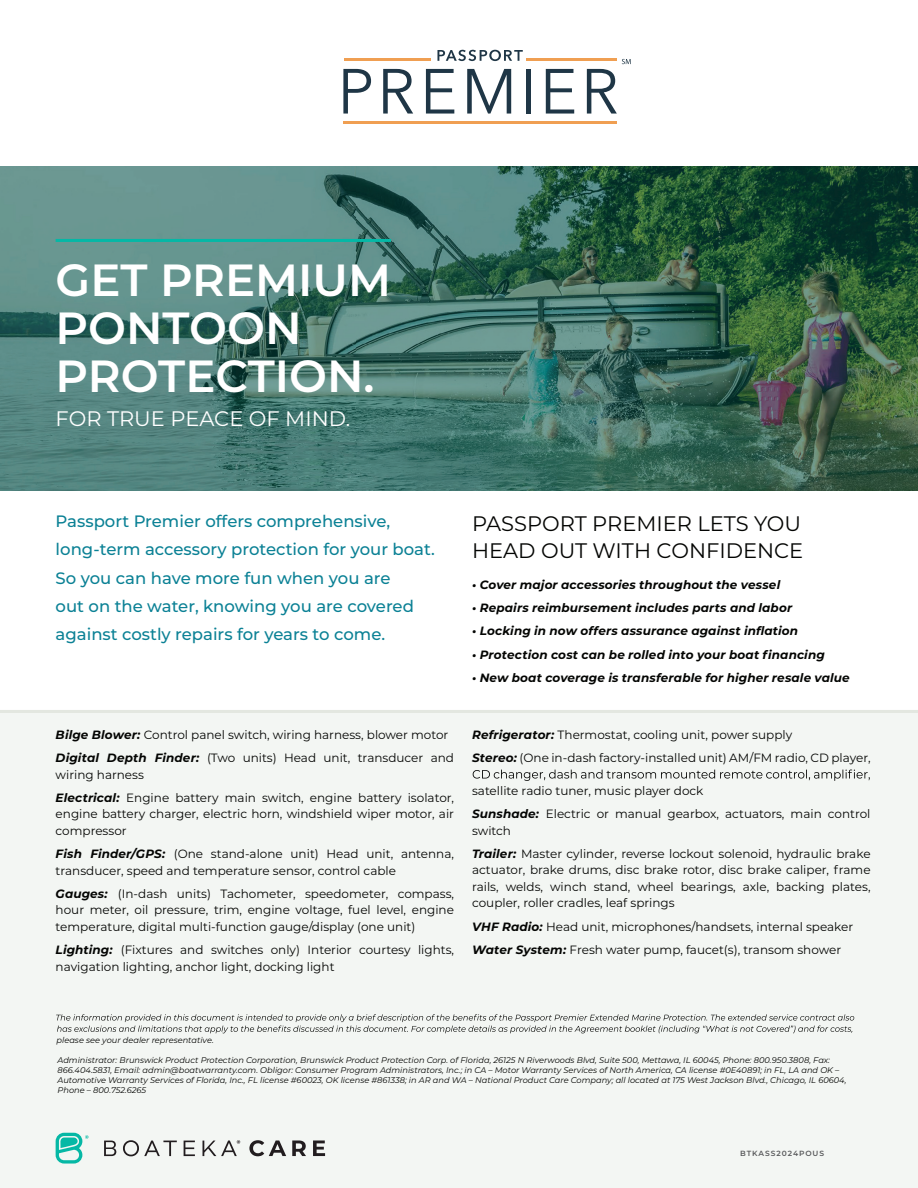
<style>
.page{position:relative;width:918px;height:1188px;background:#fff}
.page>*{position:absolute;margin:0;border:0;box-sizing:border-box;transform-origin:0 0}
.t1{font:600 45px/48px "Montserrat";color:#fff}
.t2{font:21px/27px "Montserrat";color:#040503}
.t3{font:21px "Montserrat";color:#fff}
.t4{font:500 16.5px/28.5px "Montserrat";color:#0b8195}
.t5{font:12px/16.5px "Montserrat";color:#040503}
.t6{font:italic 700 12px "Montserrat";letter-spacing:.01em;color:#040503}
.t7{font:italic 8.25px/9.9px "Montserrat";color:#040503}
.t8{font:600 7.5px "Montserrat";letter-spacing:.125em;color:#58595b}
.s1{font-weight:700;font-style:italic}
</style>
<div class="page">
<div style="left:0;top:713px;width:918px;height:475px;background:#f3f6f3"></div>
<img style="left:0;top:166px;width:918px;height:324px">
<hr style="left:0;top:710px;width:918px;height:3px;background:#e3e7e0">
<hr style="left:56px;top:239px;width:335px;height:3px;background:#04b8a6">
<svg style="left:104px;top:1141px;width:12px;height:15px"></svg>
<svg style="left:123px;top:1140px;width:54px;height:16px"></svg>
<svg style="left:184px;top:1141px;width:11px;height:15px"></svg>
<svg style="left:203px;top:1140px;width:37px;height:16px"></svg>
<svg style="left:56px;top:1133px;width:32px;height:31px"></svg>
<svg style="left:249px;top:1140px;width:37px;height:16px"></svg>
<svg style="left:292px;top:1140px;width:14px;height:16px"></svg>
<svg style="left:313px;top:1140px;width:12px;height:16px"></svg>
<svg style="left:473px;top:770px;width:397px;height:11px"></svg>
<svg style="left:56px;top:1014px;width:798px;height:19px"></svg>
<hr style="left:526px;top:59px;width:91px;height:2px;background:#f09f52">
<hr style="left:344px;top:59px;width:87px;height:2px;background:#f09f52">
<hr style="left:343px;top:122px;width:274px;height:2px;background:#f09f52">
<svg style="left:343px;top:69px;width:28px;height:45px"></svg>
<svg style="left:383px;top:69px;width:30px;height:45px"></svg>
<svg style="left:426px;top:69px;width:28px;height:45px"></svg>
<svg style="left:467px;top:69px;width:44px;height:45px"></svg>
<hr style="left:527px;top:69px;width:4px;height:45px;background:#1f3646">
<svg style="left:546px;top:69px;width:28px;height:45px"></svg>
<svg style="left:587px;top:59px;width:44px;height:55px"></svg>
<svg style="left:437px;top:50px;width:86px;height:11px"></svg>
<h1 class="t1" style="left:56px;top:254px;width:337px">GET PREMIUM<br>PONTOON<br>PROTECTION.</h1>
<h2 class="t3" style="left:56px;top:404px;width:296px">FOR TRUE PEACE OF MIND.</h2>
<h3 class="t4" style="left:56px;top:506px;width:381px">Passport Premier offers comprehensive, long-term accessory protection for your boat.<br>So you can have more fun when you are<br>out on the water, knowing you are covered against costly repairs for years to come.</h3>
<h2 class="t2" style="left:472px;top:509px;width:333px">PASSPORT PREMIER LETS YOU<br>HEAD OUT WITH CONFIDENCE</h2>
<p class="t6" style="left:472px;top:576px;width:310px">• Cover major accessories throughout the vessel</p>
<p class="t6" style="left:472px;top:599px;width:322px">• Repairs reimbursement includes parts and labor</p>
<p class="t6" style="left:472px;top:622px;width:328px">• Locking in now offers assurance against inflation</p>
<p class="t6" style="left:472px;top:646px;width:354px">• Protection cost can be rolled into your boat financing</p>
<p class="t6" style="left:472px;top:669px;width:379px">• New boat coverage is transferable for higher resale value</p>
<p class="t5" style="left:56px;top:722px;width:400px;line-height:23.2px"><span class="s1">Bilge Blower:</span> Control panel switch, wiring harness, blower motor<br><span class="s1">Digital Depth Finder:</span> (Two units) Head unit, transducer and</p>
<p class="t5" style="left:56px;top:762px;width:400px;line-height:23.2px">wiring harness<br><span class="s1">Electrical:</span> Engine battery main switch, engine battery isolator,</p>
<p class="t5" style="left:56px;top:805px;width:400px">engine battery charger, electric horn, windshield wiper motor, air compressor</p>
<p class="t5" style="left:56px;top:845px;width:400px"><span class="s1">Fish Finder/GPS:</span> (One stand-alone unit) Head unit, antenna, transducer, speed and temperature sensor, control cable</p>
<p class="t5" style="left:56px;top:885px;width:400px;text-align:justify"><span class="s1">Gauges:</span> (In-dash units) Tachometer, speedometer, compass, hour meter, oil pressure, trim, engine voltage, fuel level, engine temperature, digital multi-function gauge/display (one unit)</p>
<p class="t5" style="left:56px;top:941px;width:400px"><span class="s1">Lighting:</span> (Fixtures and switches only) Interior courtesy lights, navigation lighting, anchor light, docking light</p>
<p class="t5" style="left:472px;top:722px;width:400px;line-height:23.2px"><span class="s1">Refrigerator:</span> Thermostat, cooling unit, power supply<br><span class="s1">Stereo:</span> (One in-dash factory-installed unit) AM/FM radio, CD player,</p>
<p class="t5" style="left:472px;top:779px;width:400px;line-height:23.2px">satellite radio tuner, music player dock<br><span class="s1">Sunshade:</span> Electric or manual gearbox, actuators, main control</p>
<p class="t5" style="left:472px;top:818px;width:400px;line-height:23.2px">switch<br><span class="s1">Trailer:</span> Master cylinder, reverse lockout solenoid, hydraulic brake</p>
<p class="t5" style="left:472px;top:862px;width:400px;text-align:justify">actuator, brake drums, disc brake rotor, disc brake caliper, frame rails, welds, winch stand, wheel bearings, axle, backing plates, coupler, roller cradles, leaf springs</p>
<p class="t5" style="left:472px;top:914px;width:383px;line-height:23.2px"><span class="s1">VHF Radio:</span> Head unit, microphones/handsets, internal speaker<br><span class="s1">Water System:</span> Fresh water pump, faucet(s), transom shower</p>
<p class="t7" style="left:57px;top:1035px;width:159px">please see your dealer representative.</p>
<p class="t7" style="left:58px;top:1055px;width:791px">Administrator: Brunswick Product Protection Corporation, Brunswick Product Protection Corp. of Florida, 26125 N Riverwoods Blvd, Suite 500, Mettawa, IL 60045, Phone: 800.950.3808, Fax:<br>866.404.5831, Email: admin@boatwarranty.com. Obligor: Consumer Program Administrators, Inc.; in CA – Motor Warranty Services of North America, CA license #0E40891; in FL, LA and OK – Automotive Warranty Services of Florida, Inc., FL license #60023, OK license #861338; in AR and WA – National Product Care Company; all located at 175 West Jackson Blvd., Chicago, IL 60604, Phone – 800.752.6265</p>
<p class="t8" style="left:740px;top:1148px;width:85px">BTKASS2024POUS</p>
</div>
